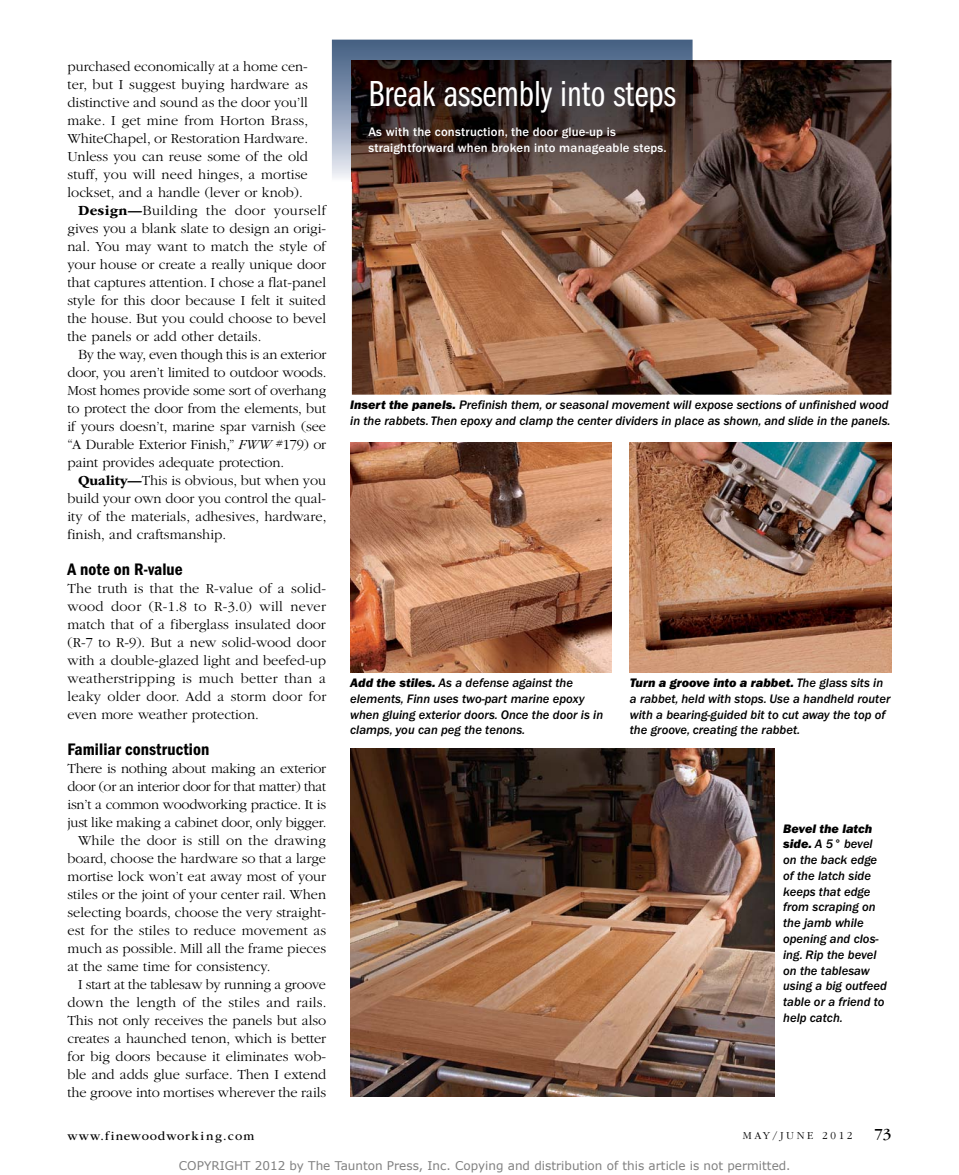
<style>
.page{position:relative;width:959px;height:1175px;background:#fff}
.page>*{position:absolute;margin:0;border:0;box-sizing:border-box;transform-origin:0 0}
.t1{font:37.5px "ITC Franklin Gothic Std Bk Cp";color:#fff}
.t2{font:17.25px "ITC Franklin Gothic Std Dm Cd";letter-spacing:.005em;color:#000}
.t3{font:16.05px "ITC Garamond Std";color:#000}
.t4{font:300 14.4px/18px "ITC Garamond Std";color:#000;text-align:justify}
.t5{font:300 14.4px "ITC Garamond Std";letter-spacing:-.02em;color:#000}
.t6{font:300 14.4px "ITC Garamond Std";letter-spacing:.03em;color:#000}
.t7{font:12.75px/15.8px "ITC Franklin Gothic Std Med It";color:#000}
.t8{font:500 12.75px/16.5px "ITC Franklin Gothic Std";letter-spacing:.015em;color:#fff}
.t9{font:12.75px "ITC Franklin Gothic Std Hvy It";color:#000}
.t10{font:12.75px "ITC Garamond Std";letter-spacing:.09em;color:#000}
.t11{font:12px "Verdana";color:#808080}
.t12{font:300 11.1px "ITC Garamond Std";color:#000}
.s1{font-weight:700}
.s2{font-style:italic}
.s3{font-family:"ITC Franklin Gothic Std Hvy It"}
.s4{font-family:"ITC Franklin Gothic Std Med It"}
</style>
<div class="page">
<img style="left:352px;top:60px;width:539px;height:334px">
<img style="left:350px;top:748px;width:424px;height:348px">
<img style="left:350px;top:442px;width:262px;height:230px">
<img style="left:629px;top:442px;width:262px;height:230px">
<svg style="left:332px;top:40px;width:360px;height:142px;background:#627998"></svg>
<img style="left:352px;top:60px;width:340px;height:122px">
<p class="t4" style="left:68px;top:57px;width:242px">purchased economically at a home cen-</p>
<p class="t4" style="left:68px;top:75px;width:242px">ter, but I suggest buying hardware as</p>
<p class="t4" style="left:68px;top:93px;width:242px">distinctive and sound as the door you’ll</p>
<p class="t4" style="left:68px;top:111px;width:242px">make. I get mine from Horton Brass,</p>
<p class="t4" style="left:68px;top:129px;width:242px">WhiteChapel, or Restoration Hardware.</p>
<p class="t4" style="left:68px;top:147px;width:242px">Unless you can reuse some of the old</p>
<p class="t4" style="left:68px;top:165px;width:242px">stuff, you will need hinges, a mortise</p>
<p class="t4" style="left:68px;top:183px;width:237px">lockset, and a handle (lever or knob).</p>
<p class="t6" style="left:78px;top:202px;width:249px"><span class="s1">Design—</span>Building the door yourself</p>
<p class="t4" style="left:67px;top:219px;width:260px">gives you a blank slate to design an origi-</p>
<p class="t4" style="left:67px;top:237px;width:260px">nal. You may want to match the style of</p>
<p class="t4" style="left:67px;top:255px;width:260px">your house or create a really unique door</p>
<p class="t4" style="left:68px;top:273px;width:260px">that captures attention. I chose a flat-panel</p>
<p class="t4" style="left:68px;top:291px;width:260px">style for this door because I felt it suited</p>
<p class="t4" style="left:68px;top:309px;width:260px">the house. But you could choose to bevel</p>
<p class="t4" style="left:68px;top:327px;width:195px">the panels or add other details.</p>
<p class="t4" style="left:78px;top:345px;width:250px">By the way, even though this is an exterior</p>
<p class="t4" style="left:68px;top:363px;width:260px">door, you aren’t limited to outdoor woods.</p>
<p class="t4" style="left:68px;top:381px;width:260px">Most homes provide some sort of overhang</p>
<p class="t4" style="left:68px;top:399px;width:260px">to protect the door from the elements, but</p>
<p class="t4" style="left:68px;top:417px;width:260px">if yours doesn’t, marine spar varnish (see</p>
<p class="t4" style="left:68px;top:435px;width:260px">“A Durable Exterior Finish,” <span class="s2">FWW</span> #179) or</p>
<p class="t4" style="left:68px;top:453px;width:218px">paint provides adequate protection.</p>
<p class="t4" style="left:78px;top:471px;width:249px"><span class="s1">Quality—</span>This is obvious, but when you</p>
<p class="t4" style="left:68px;top:489px;width:260px">build your own door you control the qual-</p>
<p class="t4" style="left:68px;top:507px;width:260px">ity of the materials, adhesives, hardware,</p>
<p class="t4" style="left:68px;top:525px;width:160px">finish, and craftsmanship.</p>
<p class="t2" style="left:68px;top:559px;width:117px">A note on R-value</p>
<p class="t4" style="left:68px;top:579px;width:260px">The truth is that the R-value of a solid&shy;wood door (R-1.8 to R-3.0) will never match that of a fiberglass insulated door (R-7 to R-9). But a new solid-wood door with a double-glazed light and beefed-up weatherstripping is much better than a leaky older door. Add a storm door for even more weather protection.</p>
<p class="t2" style="left:68px;top:739px;width:143px">Familiar construction</p>
<p class="t4" style="left:68px;top:759px;width:260px">There is nothing about making an exterior</p>
<p class="t5" style="left:68px;top:778px;width:260px">door (or an interior door for that matter) that</p>
<p class="t4" style="left:68px;top:795px;width:260px">isn’t a common woodworking practice. It is</p>
<p class="t4" style="left:68px;top:813px;width:260px">just like making a cabinet door, only bigger.</p>
<p class="t4" style="left:78px;top:831px;width:249px">While the door is still on the drawing</p>
<p class="t4" style="left:68px;top:849px;width:260px">board, choose the hardware so that a large</p>
<p class="t4" style="left:68px;top:867px;width:260px">mortise lock won’t eat away most of your</p>
<p class="t4" style="left:68px;top:885px;width:260px">stiles or the joint of your center rail. When</p>
<p class="t4" style="left:68px;top:903px;width:260px">selecting boards, choose the very straight-</p>
<p class="t4" style="left:68px;top:921px;width:260px">est for the stiles to reduce movement as</p>
<p class="t4" style="left:68px;top:939px;width:260px">much as possible. Mill all the frame pieces</p>
<p class="t4" style="left:68px;top:957px;width:204px">at the same time for consistency.</p>
<p class="t4" style="left:78px;top:975px;width:249px">I start at the tablesaw by running a groove</p>
<p class="t4" style="left:68px;top:993px;width:260px">down the length of the stiles and rails.</p>
<p class="t4" style="left:68px;top:1011px;width:260px">This not only receives the panels but also</p>
<p class="t4" style="left:68px;top:1029px;width:260px">creates a haunched tenon, which is better</p>
<p class="t4" style="left:68px;top:1047px;width:260px">for big doors because it eliminates wob-</p>
<p class="t4" style="left:68px;top:1065px;width:260px">ble and adds glue surface. Then I extend</p>
<p class="t4" style="left:68px;top:1083px;width:260px">the groove into mortises wherever the rails</p>
<h1 class="t1" style="left:368px;top:73px;width:309px">Break assembly into steps</h1>
<p class="t8" style="left:368px;top:123px;width:300px">As with the construction, the door glue-up is straightforward when broken into manageable steps.</p>
<p class="t7" style="left:350px;top:397px;width:542px"><span class="s3">Insert the panels.</span> Prefinish them, or seasonal movement will expose sections of unfinished wood in the rabbets. Then epoxy and clamp the center dividers in place as shown, and slide in the panels.</p>
<p class="t7" style="left:350px;top:675px;width:254px"><span class="s3">Add the stiles.</span> As a defense against the elements, Finn uses two-part marine epoxy when gluing exterior doors. Once the door is in clamps, you can peg the tenons.</p>
<p class="t9" style="left:630px;top:675px;width:255px">Turn a groove into a rabbet. <span class="s4">The glass sits in</span></p>
<p class="t7" style="left:630px;top:691px;width:262px">a rabbet, held with stops. Use a handheld router with a bearing-guided bit to cut away the top of the groove, creating the rabbet.</p>
<p class="t9" style="left:783px;top:821px;width:91px">Bevel the latch</p>
<p class="t7" style="left:783px;top:836px;width:105px"><span class="s3">side.</span> A 5° bevel on the back edge of the latch side keeps that edge from scraping on the jamb while opening and clos&shy;ing. Rip the bevel on the tablesaw using a big outfeed table or a friend to help catch.</p>
<p class="t10" style="left:68px;top:1128px;width:188px">www.finewoodworking.com</p>
<p class="t12" style="left:742px;top:1129px;width:111px">MAY/JUNE 2012</p>
<p class="t3" style="left:874px;top:1125px;width:18px">73</p>
<p class="t11" style="left:179px;top:1158px;width:613px">COPYRIGHT 2012 by The Taunton Press, Inc. Copying and distribution of this article is not permitted.</p>
</div>
